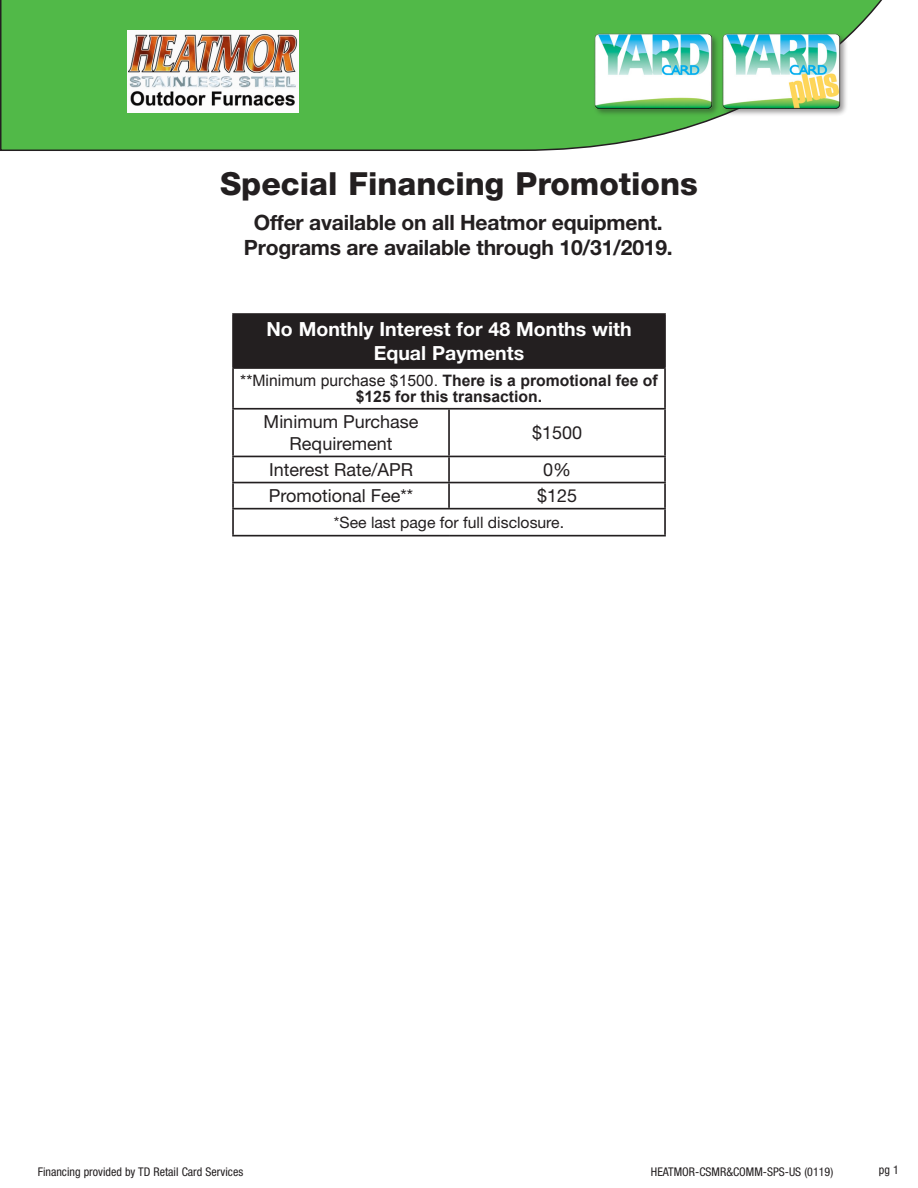
<style>
.page{position:relative;width:918px;height:1188px;background:#fff}
.page>*{position:absolute;margin:0;border:0;box-sizing:border-box;transform-origin:0 0}
.t1{font:800 31.8px "Helvetica Neue LT Std";color:#231f20}
.t2{font:700 21.15px/25.3px "Helvetica Neue LT Std";letter-spacing:-.01em;color:#231f20;text-align:center}
.t3{font:700 19.5px/23.4px "Helvetica Neue LT Std";color:#fff;text-align:center}
.t4{font:18px/21.6px "Helvetica Neue LT Std";color:#231f20;text-align:center}
.Pa0{font:700 15.75px/16px "Arial";color:#231f20;text-align:center}
.t5{font:15.75px "Helvetica Neue LT Std";color:#231f20}
.t6{font:condensed 12px "Helvetica Neue LT Std";color:#231f20}
.s1{font-weight:400}
</style>
<div class="page">
<svg style="left:0;top:0;width:882px;height:151px;background:#63be5b"></svg>
<div style="left:233px;top:314px;width:432px;height:54px;background:#231f20"></div>
<hr style="left:232px;top:313px;width:217px;height:2px;background:#231f20">
<hr style="left:232px;top:315px;width:2px;height:52px;background:#231f20">
<hr style="left:449px;top:313px;width:217px;height:2px;background:#231f20">
<hr style="left:664px;top:315px;width:2px;height:52px;background:#231f20">
<hr style="left:232px;top:367px;width:217px;height:2px;background:#231f20">
<hr style="left:232px;top:369px;width:2px;height:39px;background:#231f20">
<hr style="left:449px;top:367px;width:217px;height:2px;background:#231f20">
<hr style="left:664px;top:369px;width:2px;height:39px;background:#231f20">
<hr style="left:232px;top:408px;width:217px;height:2px;background:#231f20">
<hr style="left:232px;top:410px;width:2px;height:46px;background:#231f20">
<hr style="left:449px;top:408px;width:217px;height:2px;background:#231f20">
<hr style="left:448px;top:410px;width:2px;height:46px;background:#231f20">
<hr style="left:664px;top:410px;width:2px;height:46px;background:#231f20">
<hr style="left:232px;top:456px;width:217px;height:1px;background:#231f20">
<hr style="left:232px;top:457px;width:2px;height:25px;background:#231f20">
<hr style="left:449px;top:456px;width:217px;height:1px;background:#231f20">
<hr style="left:448px;top:457px;width:2px;height:25px;background:#231f20">
<hr style="left:664px;top:457px;width:2px;height:25px;background:#231f20">
<hr style="left:232px;top:482px;width:217px;height:1px;background:#231f20">
<hr style="left:232px;top:483px;width:2px;height:25px;background:#231f20">
<hr style="left:449px;top:482px;width:217px;height:1px;background:#231f20">
<hr style="left:448px;top:483px;width:2px;height:25px;background:#231f20">
<hr style="left:664px;top:483px;width:2px;height:25px;background:#231f20">
<hr style="left:232px;top:508px;width:217px;height:1px;background:#231f20">
<hr style="left:232px;top:509px;width:2px;height:26px;background:#231f20">
<hr style="left:449px;top:508px;width:217px;height:1px;background:#231f20">
<hr style="left:664px;top:509px;width:2px;height:26px;background:#231f20">
<hr style="left:232px;top:535px;width:217px;height:1px;background:#231f20">
<hr style="left:449px;top:535px;width:217px;height:1px;background:#231f20">
<img style="left:127px;top:30px;width:172px;height:83px">
<div style="left:593px;top:32px;width:255px;height:85px;background:#231f20;opacity:.45"></div>
<img style="left:591px;top:33px;width:252px;height:76px">
<p class="t1" style="left:220px;top:165px;width:479px">Special Financing Promotions</p>
<p class="t2" style="left:244px;top:209px;width:430px">Offer available on all Heatmor equipment.<br>Programs are available through 10/31/2019.</p>
<p class="t3" style="left:266px;top:317px;width:367px">No Monthly Interest for 48 Months with<br>Equal Payments</p>
<p class="Pa0" style="left:240px;top:373px;width:419px"><span class="s1">**Minimum purchase $1500.</span> There is a promotional fee of $125 for this transaction.</p>
<p class="t4" style="left:264px;top:411px;width:156px">Minimum Purchase<br>Requirement</p>
<p class="t4" style="left:532px;top:422px;width:52px">$1500</p>
<p class="t4" style="left:269px;top:458px;width:145px">Interest Rate/APR</p>
<p class="t4" style="left:543px;top:458px;width:30px">0%</p>
<p class="t4" style="left:269px;top:485px;width:146px">Promotional Fee**</p>
<p class="t4" style="left:537px;top:485px;width:42px">$125</p>
<p class="t5" style="left:334px;top:513px;width:232px">*See last page for full disclosure.</p>
<p class="t6" style="left:38px;top:1165px;width:207px">Financing provided by TD Retail Card Services</p>
<p class="t6" style="left:651px;top:1165px;width:184px">HEATMOR-CSMR&amp;COMM-SPS-US (0119)</p>
<p class="t6" style="left:879px;top:1163px;width:22px">pg 1</p>
</div>
